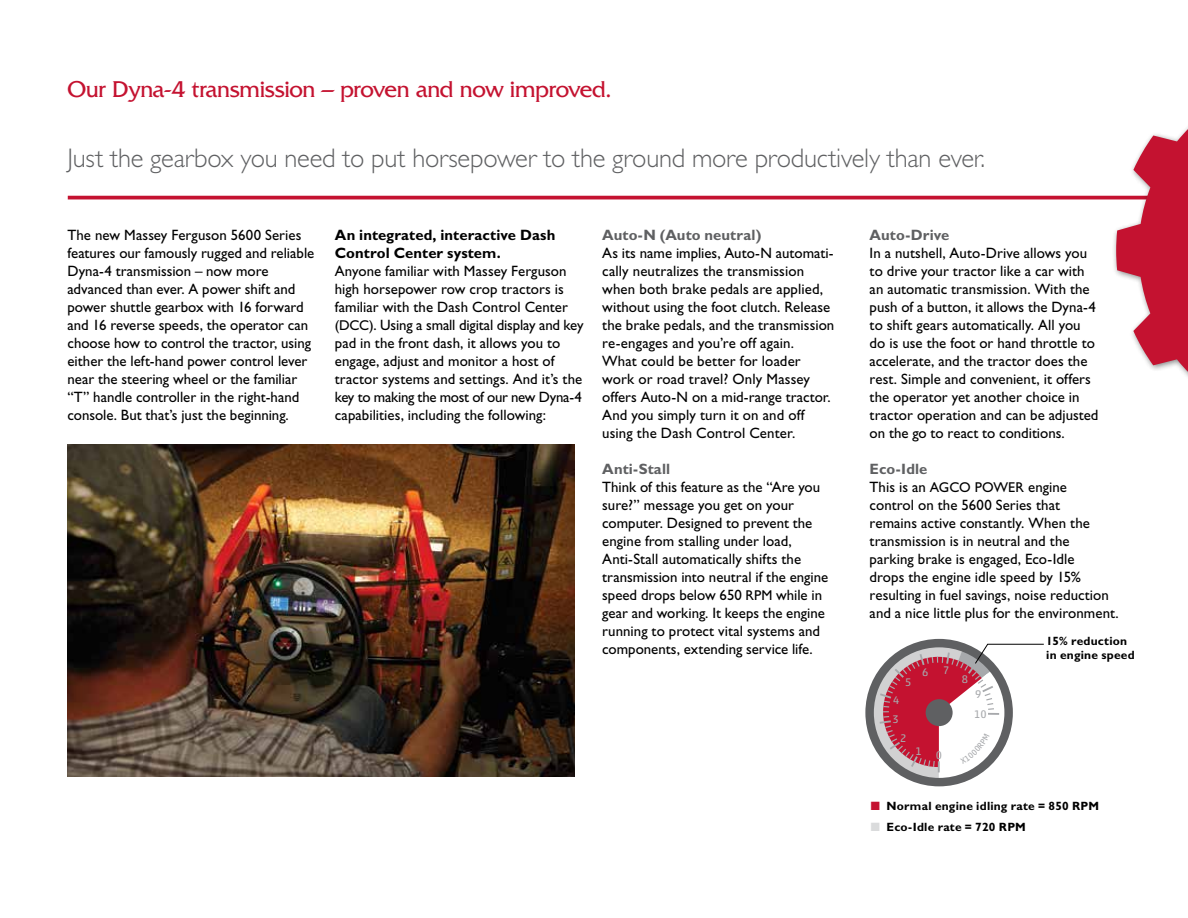
<style>
.page{position:relative;width:1188px;height:918px;background:#fff}
.page>*{position:absolute;margin:0;border:0;box-sizing:border-box;transform-origin:0 0}
.t1{font:300 27px "Gill Sans Std";letter-spacing:-.01em;color:#5f6062}
.t2{font:24px "Friz Quadrata Std";letter-spacing:-.02em;color:#c41230}
.t3{font:15px/18px "Gill Sans Std";color:#000}
.t4{font:700 15px/18px "Gill Sans Std";letter-spacing:.005em;color:#000}
.t5{font:700 15px "Gill Sans Std";letter-spacing:.005em;color:#5f6062}
.t6{font:700 12px/13.5px "Gill Sans Std";letter-spacing:.02em;color:#000}
.t7{font:11.1px/19.6px "Akko Pro";color:#a7a9ac}
.s1{font-size:14.25px}
.s2{font-weight:700;color:#5f6062}
.s3{color:#c41230}
.s4{color:#dadbdc}
</style>
<div class="page">
<hr style="left:68px;top:196px;width:1085px;height:3px;background:#c41230">
<img style="left:68px;top:445px;width:507px;height:332px">
<div style="left:1112px;top:50px;width:76px;height:405px;background:#fff"></div>
<svg style="left:1116px;top:127px;width:72px;height:250px"></svg>
<div style="left:865px;top:639px;width:148px;height:147px;border:8px solid #5f6062;border-radius:50%"></div>
<svg style="left:870px;top:644px;width:174px;height:138px"></svg>
<h2 class="t2" style="left:68px;top:76px;width:546px">Our Dyna-4 transmission – proven and now improved.</h2>
<h1 class="t1" style="left:68px;top:143px;width:919px">Just the gearbox you need to put horsepower to the ground more productively than ever.</h1>
<p class="t3" style="left:68px;top:226px;width:248px">The new Massey Ferguson 5600 Series features our famously rugged and reliable Dyna-4 transmission – now more advanced than ever. A power shift and power shuttle gearbox with 16 forward and 16 reverse speeds, the operator can choose how to control the tractor, using either the left-hand power control lever near the steering wheel or the familiar “T” handle controller in the right-hand console. But that’s just the beginning.</p>
<p class="t4" style="left:335px;top:226px;width:222px">An integrated, interactive Dash<br>Control Center system.</p>
<p class="t3" style="left:335px;top:262px;width:250px">Anyone familiar with Massey Ferguson high horsepower row crop tractors is familiar with the Dash Control Center <span class="s1">(DCC)</span>. Using a small digital display and key pad in the front dash, it allows you to engage, adjust and monitor a host of tractor systems and settings. And it’s the key to making the most of our new Dyna-4 capabilities, including the following:</p>
<p class="t5" style="left:602px;top:226px;width:161px">Auto-N (Auto neutral)</p>
<p class="t3" style="left:602px;top:244px;width:234px">As its name implies, Auto-N automati&shy;cally neutralizes the transmission when both brake pedals are applied, without using the foot clutch. Release the brake pedals, and the transmission re-engages and you’re off again.<br>What could be better for loader work or road travel? Only Massey offers Auto-N on a mid-range tractor.<br>And you simply turn it on and off using the Dash Control Center.</p>
<p class="t5" style="left:602px;top:460px;width:69px">Anti-Stall</p>
<p class="t3" style="left:602px;top:478px;width:227px">Think of this feature as the “Are you sure?” message you get on your computer. Designed to prevent the engine from stalling under load, Anti-Stall automatically shifts the transmission into neutral if the engine speed drops below 650 <span class="s1">RPM</span> while in gear and working. It keeps the engine running to protect vital systems and components, extending service life.</p>
<p class="t5" style="left:870px;top:226px;width:81px">Auto-Drive</p>
<p class="t3" style="left:870px;top:244px;width:230px">In a nutshell, Auto-Drive allows you to drive your tractor like a car with an automatic transmission. With the push of a button, it allows the Dyna-4 to shift gears automatically. All you do is use the foot or hand throttle to accelerate, and the tractor does the rest. Simple and convenient, it offers the operator yet another choice in tractor operation and can be adjusted on the go to react to conditions.</p>
<p class="t3" style="left:870px;top:460px;width:251px"><span class="s2">Eco-Idle<br></span>This is an <span class="s1">AGCO POWER</span> engine<br>control on the 5600 Series that<br>remains active constantly. When the transmission is in neutral and the<br>parking brake is engaged, Eco-Idle<br>drops the engine idle speed by 15% resulting in fuel savings, noise reduction and a nice little plus for the environment.</p>
<p class="t7" style="left:905px;top:672px;width:8px">5</p>
<p class="t7" style="left:892px;top:690px;width:8px">4<br>3</p>
<p class="t7" style="left:900px;top:728px;width:8px">2</p>
<p class="t7" style="left:922px;top:662px;width:8px">6</p>
<p class="t7" style="left:943px;top:661px;width:8px">7</p>
<p class="t7" style="left:915px;top:741px;width:8px">1</p>
<p class="t7" style="left:936px;top:745px;width:8px">0</p>
<p class="t7" style="left:962px;top:669px;width:8px">8</p>
<p class="t7" style="left:974px;top:684px;width:14px">9<br>10</p>
<p class="t6" style="left:1046px;top:634px;width:90px">15% reduction in engine speed</p>
<p class="t6" style="left:871px;top:799px;width:230px"><span class="s3">■</span> Normal engine idling rate = 850 RPM</p>
<p class="t6" style="left:871px;top:820px;width:157px"><span class="s4">■</span> Eco-Idle rate = 720 RPM</p>
</div>
